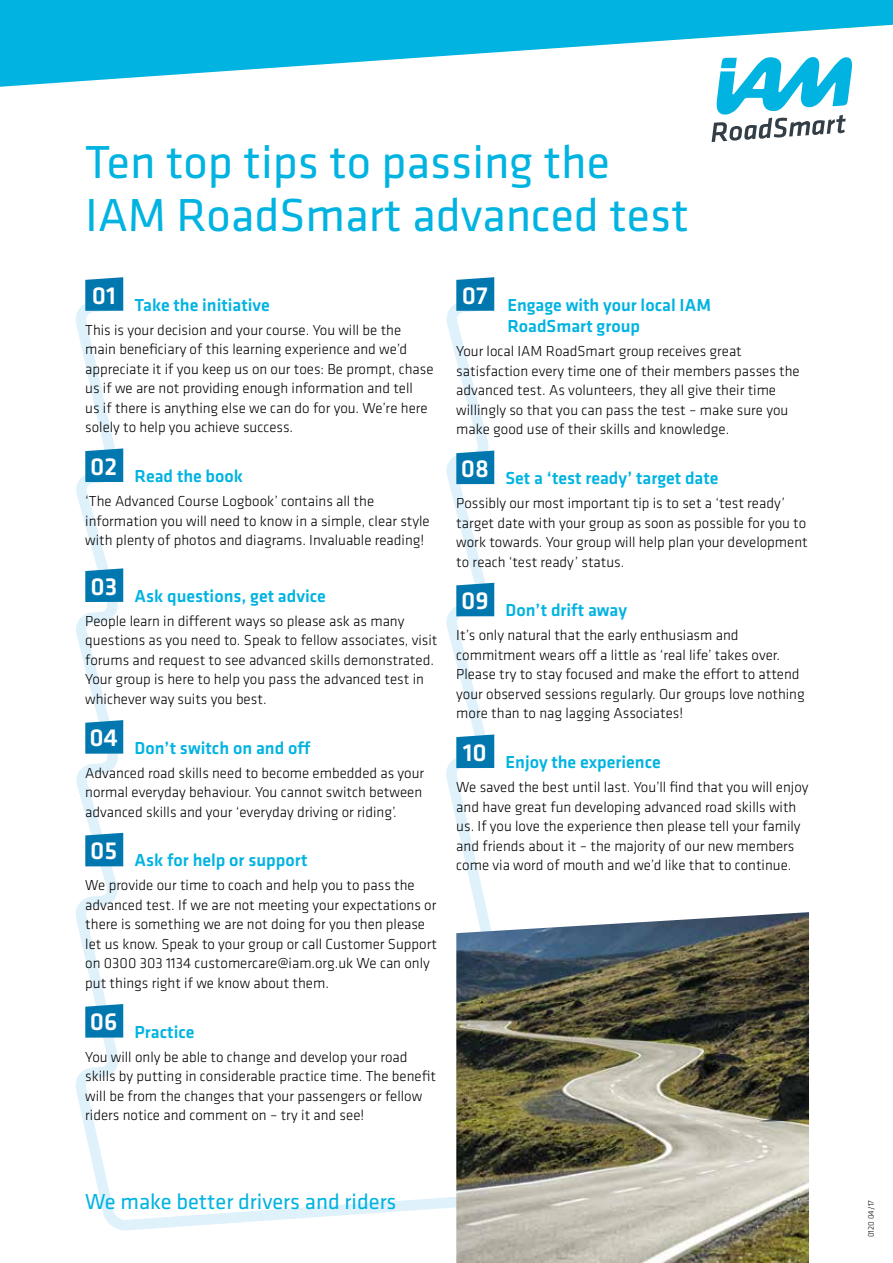
<style>
.page{position:relative;width:893px;height:1263px;background:#fff}
.page>*{position:absolute;margin:0;border:0;box-sizing:border-box;transform-origin:0 0}
.t1{font:48px/52.5px "Klavika";color:#00b3e1}
.t2{font:22.5px "Klavika";color:#00b3e1}
.t3{font:500 18px/21.6px "Klavika";color:#00b3e1}
.t4{font:300 15px/19.5px "Klavika";color:#000}
.t5{font:300 8.4px "Klavika";color:#000}
</style>
<div class="page">
<svg style="left:75px;top:294px;width:381px;height:937px"></svg>
<svg style="left:712px;top:87px;width:138px;height:55px"></svg>
<svg style="left:0;top:0;width:893px;height:87px;fill:#00b3e1"></svg>
<svg style="left:85px;top:277px;width:38px;height:34px"></svg>
<svg style="left:85px;top:448px;width:38px;height:34px"></svg>
<svg style="left:85px;top:568px;width:38px;height:34px"></svg>
<svg style="left:85px;top:720px;width:38px;height:34px"></svg>
<svg style="left:85px;top:833px;width:38px;height:33px"></svg>
<svg style="left:85px;top:1004px;width:38px;height:34px"></svg>
<svg style="left:444px;top:277px;width:51px;height:668px"></svg>
<img style="left:456px;top:912px;width:353px;height:351px">
<h1 class="t1" style="left:85px;top:135px;width:605px">Ten top tips to passing the<br>IAM RoadSmart advanced test</h1>
<p class="t3" style="left:92px;top:294px;width:180px"><sup>01</sup> Take the initiative</p>
<p class="t4" style="left:85px;top:320px;width:350px">This is your decision and your course. You will be the main beneficiary of this learning experience and we’d appreciate it if you keep us on our toes: Be prompt, chase us if we are not providing enough information and tell<br>us if there is anything else we can do for you. We’re here solely to help you achieve success.</p>
<p class="t3" style="left:90px;top:465px;width:154px"><sup>02</sup> Read the book</p>
<p class="t4" style="left:85px;top:491px;width:346px">‘The Advanced Course Logbook’ contains all the information you will need to know in a simple, clear style with plenty of photos and diagrams. Invaluable reading!</p>
<p class="t3" style="left:90px;top:585px;width:237px"><sup>03</sup> Ask questions, get advice</p>
<p class="t4" style="left:85px;top:611px;width:354px">People learn in different ways so please ask as many questions as you need to. Speak to fellow associates, visit forums and request to see advanced skills demonstrated.<br>Your group is here to help you pass the advanced test in whichever way suits you best.</p>
<p class="t3" style="left:90px;top:736px;width:222px"><sup>04</sup> Don’t switch on and off</p>
<p class="t4" style="left:85px;top:763px;width:340px">Advanced road skills need to become embedded as your normal everyday behaviour. You cannot switch between advanced skills and your ‘everyday driving or riding’.</p>
<p class="t3" style="left:90px;top:849px;width:219px"><sup>05</sup> Ask for help or support</p>
<p class="t4" style="left:85px;top:875px;width:353px">We provide our time to coach and help you to pass the advanced test. If we are not meeting your expectations or there is something we are not doing for you then please let us know. Speak to your group or call Customer Support on 0300 303 1134 customercare@iam.org.uk We can only put things right if we know about them.</p>
<p class="t3" style="left:90px;top:1020px;width:106px"><sup>06</sup> Practice</p>
<p class="t4" style="left:85px;top:1047px;width:352px">You will only be able to change and develop your road skills by putting in considerable practice time. The benefit will be from the changes that your passengers or fellow riders notice and comment on – try it and see!</p>
<p class="t3" style="left:507px;top:294px;width:205px;text-indent:-45px"><sup>07</sup> Engage with your local IAM<br>RoadSmart group</p>
<p class="t4" style="left:456px;top:342px;width:345px">Your local IAM RoadSmart group receives great satisfaction every time one of their members passes the advanced test. As volunteers, they all give their time willingly so that you can pass the test – make sure you make good use of their skills and knowledge.</p>
<p class="t3" style="left:461px;top:467px;width:259px"><sup>08</sup> Set a ‘test ready’ target date</p>
<p class="t4" style="left:456px;top:493px;width:353px">Possibly our most important tip is to set a ‘test ready’ target date with your group as soon as possible for you to work towards. Your group will help plan your development to reach ‘test ready’ status.</p>
<p class="t3" style="left:461px;top:599px;width:167px"><sup>09</sup> Don’t drift away</p>
<p class="t4" style="left:456px;top:625px;width:350px">It’s only natural that the early enthusiasm and commitment wears off a little as ‘real life’ takes over.<br>Please try to stay focused and make the effort to attend your observed sessions regularly. Our groups love nothing more than to nag lagging Associates!</p>
<p class="t3" style="left:463px;top:751px;width:199px"><sup>10</sup> Enjoy the experience</p>
<p class="t4" style="left:456px;top:777px;width:354px">We saved the best until last. You’ll find that you will enjoy and have great fun developing advanced road skills with us. If you love the experience then please tell your family and friends about it – the majority of our new members come via word of mouth and we’d like that to continue.</p>
<h2 class="t2" style="left:85px;top:1186px;width:313px">We make better drivers and riders</h2>
<p class="t5" style="left:866px;top:1237px;width:39px;rotate:-90deg">0120 04/17</p>
</div>
